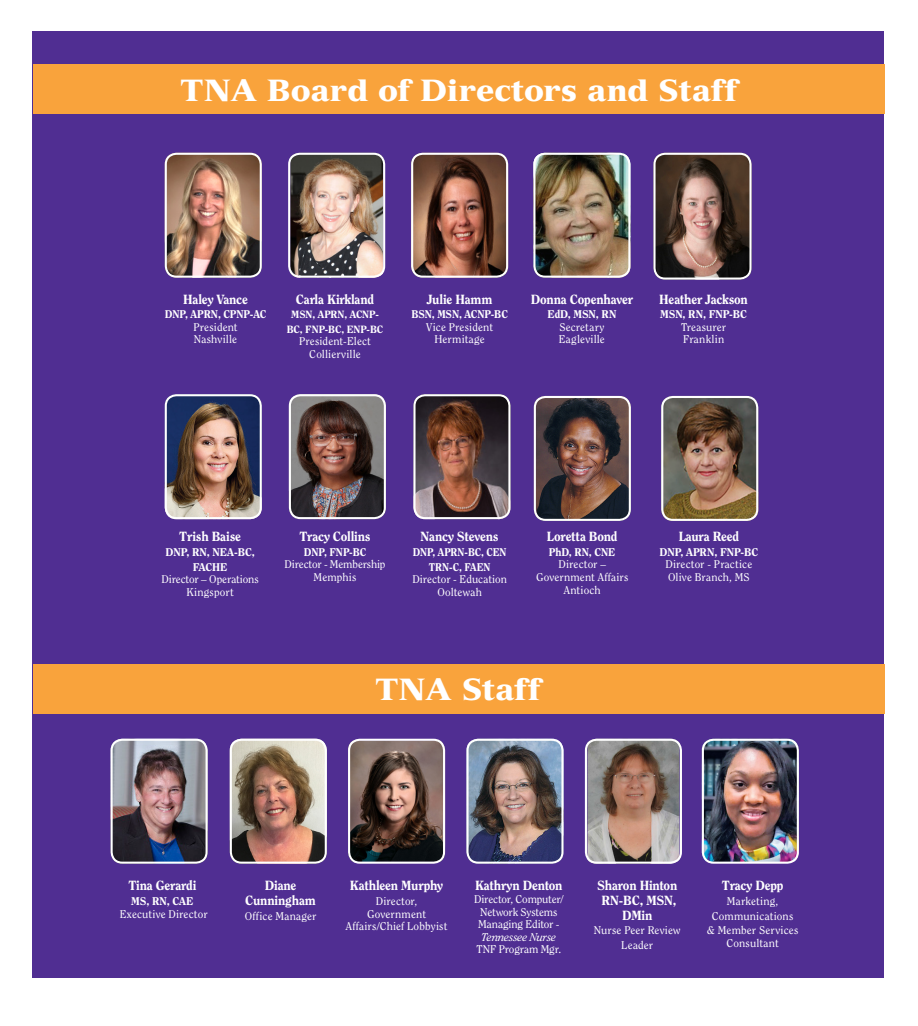
<style>
.page{position:relative;width:918px;height:1026px;background:#fff}
.page>*{position:absolute;margin:0;border:0;box-sizing:border-box;transform-origin:0 0}
.t1{font:900 30px "Versailles LT Std";color:#fff}
.t2{font:800 13.2px/14.7px "Clearface Std";letter-spacing:-.015em;color:#fff;text-align:center}
.t3{font:11.1px/14.7px "Clearface Std";letter-spacing:.01em;color:#fff;text-align:center}
.t4{font:800 11.1px/14.7px "Clearface Std";letter-spacing:-.015em;color:#fff;text-align:center}
.t5{font:11.1px/12.6px "Clearface Std";letter-spacing:-.01em;color:#fff;text-align:center}
.t6{font:11.1px "Clearface Std";letter-spacing:-.015em;color:#fff}
.t7{font:800 11.1px/14.7px "Clearface Std";letter-spacing:-.015em;color:#fff;text-align:center;scale:.94 1}
.t8{font:800 11.1px "Clearface Std";letter-spacing:-.015em;color:#fff;scale:.96 1}
.t9{font:800 10.5px/14.7px "Clearface Std";letter-spacing:-.015em;color:#fff;text-align:center}
.s1{font-style:italic}
</style>
<div class="page">
<div style="left:32px;top:31px;width:852px;height:947px;background:#502e92"></div>
<div style="left:33px;top:65px;width:852px;height:49px;background:#f9a33c"></div>
<div style="left:33px;top:664px;width:852px;height:49px;background:#f9a33c"></div>
<img style="left:290px;top:153px;width:93px;height:122px">
<div style="left:288px;top:153px;width:97px;height:125px;border:2px solid #fff;border-radius:11px"></div>
<img style="left:165px;top:396px;width:95px;height:123px">
<div style="left:165px;top:394px;width:97px;height:125px;border:2px solid #fff;border-radius:11px"></div>
<img style="left:289px;top:397px;width:95px;height:122px">
<div style="left:289px;top:394px;width:97px;height:125px;border:2px solid #fff;border-radius:11px"></div>
<img style="left:413px;top:153px;width:95px;height:122px">
<div style="left:411px;top:153px;width:97px;height:125px;border:2px solid #fff;border-radius:11px"></div>
<img style="left:230px;top:739px;width:95px;height:123px">
<div style="left:230px;top:739px;width:97px;height:125px;border:2px solid #fff;border-radius:11px"></div>
<img style="left:416px;top:397px;width:92px;height:122px">
<div style="left:413px;top:394px;width:98px;height:125px;border:2px solid #fff;border-radius:11px"></div>
<img style="left:165px;top:153px;width:95px;height:123px">
<div style="left:165px;top:153px;width:97px;height:125px;border:2px solid #fff;border-radius:11px"></div>
<img style="left:348px;top:741px;width:97px;height:120px">
<div style="left:348px;top:739px;width:97px;height:125px;border:2px solid #fff;border-radius:11px"></div>
<img style="left:534px;top:396px;width:94px;height:123px">
<div style="left:534px;top:396px;width:97px;height:125px;border:2px solid #fff;border-radius:11px"></div>
<img style="left:535px;top:153px;width:95px;height:123px">
<div style="left:533px;top:153px;width:97px;height:125px;border:2px solid #fff;border-radius:11px"></div>
<img style="left:469px;top:739px;width:92px;height:122px">
<div style="left:466px;top:739px;width:98px;height:125px;border:2px solid #fff;border-radius:11px"></div>
<img style="left:587px;top:739px;width:92px;height:122px">
<div style="left:585px;top:739px;width:97px;height:125px;border:2px solid #fff;border-radius:11px"></div>
<img style="left:663px;top:396px;width:95px;height:123px">
<div style="left:661px;top:396px;width:97px;height:125px;border:2px solid #fff;border-radius:11px"></div>
<img style="left:656px;top:153px;width:93px;height:124px">
<div style="left:653px;top:153px;width:99px;height:127px;border:2px solid #fff;border-radius:11px"></div>
<img style="left:702px;top:739px;width:95px;height:123px">
<div style="left:702px;top:739px;width:97px;height:125px;border:2px solid #fff;border-radius:11px"></div>
<img style="left:111px;top:739px;width:94px;height:123px">
<div style="left:111px;top:739px;width:97px;height:125px;border:2px solid #fff;border-radius:11px"></div>
<p class="t1" style="left:181px;top:72px;width:558px">TNA Board of Directors and Staff</p>
<p class="t2" style="left:183px;top:291px;width:66px">Haley Vance</p>
<p class="t4" style="left:165px;top:307px;width:103px">DNP, APRN, CPNP-AC</p>
<p class="t3" style="left:193px;top:320px;width:46px">President</p>
<p class="t3" style="left:194px;top:332px;width:45px">Nashville</p>
<p class="t2" style="left:296px;top:291px;width:80px">Carla Kirkland</p>
<p class="t9" style="left:287px;top:307px;width:98px">MSN, APRN, ACNP-<br>BC, FNP-BC, ENP-BC</p>
<p class="t3" style="left:299px;top:334px;width:73px">President-Elect</p>
<p class="t3" style="left:309px;top:347px;width:53px">Collierville</p>
<p class="t2" style="left:427px;top:291px;width:67px">Julie Hamm</p>
<p class="t4" style="left:411px;top:307px;width:98px">BSN, MSN, ACNP-BC</p>
<p class="t3" style="left:426px;top:320px;width:68px">Vice President</p>
<p class="t3" style="left:434px;top:332px;width:52px">Hermitage</p>
<p class="t2" style="left:531px;top:291px;width:104px">Donna Copenhaver</p>
<p class="t4" style="left:547px;top:307px;width:71px">EdD, MSN, RN</p>
<p class="t3" style="left:559px;top:320px;width:47px">Secretary</p>
<p class="t3" style="left:559px;top:332px;width:47px">Eagleville</p>
<p class="t2" style="left:659px;top:291px;width:90px">Heather Jackson</p>
<p class="t4" style="left:660px;top:307px;width:88px">MSN, RN, FNP-BC</p>
<p class="t3" style="left:681px;top:320px;width:47px">Treasurer</p>
<p class="t3" style="left:683px;top:332px;width:43px">Franklin</p>
<p class="t2" style="left:179px;top:529px;width:63px">Trish Baise</p>
<p class="t4" style="left:165px;top:545px;width:91px">DNP, RN, NEA-BC,<br>FACHE</p>
<p class="t5" style="left:161px;top:573px;width:99px">Director – Operations</p>
<p class="t3" style="left:186px;top:584px;width:49px">Kingsport</p>
<p class="t2" style="left:299px;top:529px;width:73px">Tracy Collins</p>
<p class="t8" style="left:304px;top:545px;width:66px">DNP, FNP-BC</p>
<p class="t6" style="left:285px;top:558px;width:102px">Director - Membership</p>
<p class="t3" style="left:314px;top:570px;width:44px">Memphis</p>
<p class="t2" style="left:421px;top:529px;width:80px">Nancy Stevens</p>
<p class="t7" style="left:413px;top:545px;width:101px">DNP, APRN-BC, CEN<br>TRN-C, FAEN</p>
<p class="t3" style="left:412px;top:572px;width:96px">Director - Education</p>
<p class="t3" style="left:437px;top:584px;width:46px">Ooltewah</p>
<p class="t2" style="left:547px;top:529px;width:72px">Loretta Bond</p>
<p class="t4" style="left:549px;top:545px;width:68px">PhD, RN, CNE</p>
<p class="t3" style="left:558px;top:557px;width:49px">Director –</p>
<p class="t3" style="left:536px;top:570px;width:94px">Government Affairs</p>
<p class="t3" style="left:564px;top:582px;width:39px">Antioch</p>
<p class="t2" style="left:679px;top:529px;width:62px">Laura Reed</p>
<p class="t4" style="left:660px;top:545px;width:100px">DNP, APRN, FNP-BC</p>
<p class="t3" style="left:665px;top:557px;width:88px">Director - Practice</p>
<p class="t3" style="left:668px;top:570px;width:83px">Olive Branch, MS</p>
<p class="t1" style="left:376px;top:671px;width:166px">TNA Staff</p>
<p class="t2" style="left:128px;top:878px;width:70px">Tina Gerardi</p>
<p class="t4" style="left:131px;top:894px;width:64px">MS, RN, CAE</p>
<p class="t3" style="left:120px;top:906px;width:89px">Executive Director</p>
<p class="t2" style="left:245px;top:878px;width:72px">Diane<br>Cunningham</p>
<p class="t3" style="left:245px;top:909px;width:73px">Office Manager</p>
<p class="t2" style="left:350px;top:878px;width:95px">Kathleen Murphy</p>
<p class="t3" style="left:367px;top:895px;width:60px;line-height:12.6px">Director,<br>Government</p>
<p class="t3" style="left:346px;top:919px;width:103px">Affairs/Chief Lobbyist</p>
<p class="t2" style="left:475px;top:878px;width:89px">Kathryn Denton</p>
<p class="t6" style="left:474px;top:893px;width:91px">Director, Computer/</p>
<p class="t5" style="left:477px;top:905px;width:86px">Network Systems<br>Managing Editor -<br><span class="s1">Tennessee Nurse<br></span>TNF Program Mgr.</p>
<p class="t2" style="left:597px;top:878px;width:82px">Sharon Hinton<br>RN-BC, MSN,<br>DMin</p>
<p class="t3" style="left:594px;top:923px;width:88px">Nurse Peer Review<br>Leader</p>
<p class="t2" style="left:722px;top:878px;width:63px">Tracy Depp</p>
<p class="t3" style="left:707px;top:894px;width:93px">Marketing,<br>Communications &amp; Member Services</p>
<p class="t3" style="left:726px;top:936px;width:54px">Consultant</p>
</div>
